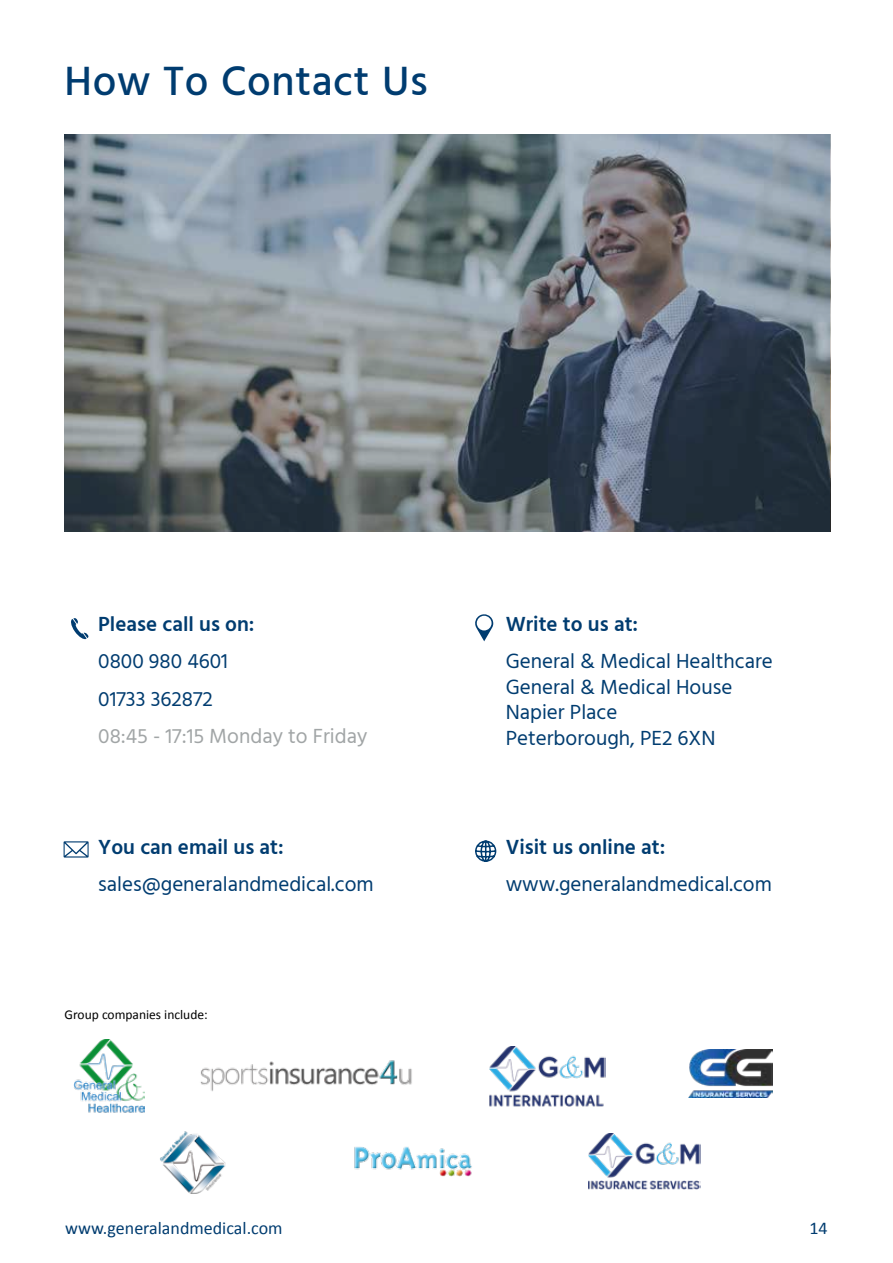
<style>
.page{position:relative;width:893px;height:1263px;background:#fff}
.page>*{position:absolute;margin:0;border:0;box-sizing:border-box;transform-origin:0 0}
.t1{font:500 42px "Hind Madurai";letter-spacing:.015em;color:#003c70}
.t2{font:21px/25.5px "Hind Madurai";color:#003c70}
.t3{font:600 21px "Hind Madurai";color:#003c70}
.t4{font:21px "Hind Madurai";color:#a1a5a6}
.t5{font:18px "Calibri";color:#003c70}
.t6{font:13.5px "Calibri";color:#000}
</style>
<div class="page">
<img style="left:354px;top:1147px;width:118px;height:30px">
<img style="left:200px;top:1060px;width:212px;height:32px">
<img style="left:160px;top:1131px;width:66px;height:63px">
<img style="left:489px;top:1046px;width:116px;height:61px">
<img style="left:74px;top:1040px;width:70px;height:73px">
<img style="left:588px;top:1134px;width:113px;height:56px">
<img style="left:689px;top:1049px;width:84px;height:48px">
<svg style="left:65px;top:134px;width:765px;height:398px;background:#6e7880"></svg>
<svg style="left:475px;top:614px;width:19px;height:27px"></svg>
<svg style="left:475px;top:840px;width:22px;height:22px"></svg>
<svg style="left:71px;top:618px;width:18px;height:22px"></svg>
<svg style="left:64px;top:841px;width:25px;height:16px"></svg>
<h1 class="t1" style="left:65px;top:56px;width:364px">How To Contact Us</h1>
<p class="t3" style="left:98px;top:611px;width:158px">Please call us on:</p>
<p class="t2" style="left:98px;top:644px;width:131px;line-height:37.5px">0800 980 4601<br>01733 362872</p>
<p class="t4" style="left:98px;top:724px;width:271px">08:45 - 17:15 Monday to Friday</p>
<p class="t3" style="left:98px;top:833px;width:187px">You can email us at:</p>
<p class="t2" style="left:98px;top:873px;width:277px">sales@generalandmedical.com</p>
<p class="t6" style="left:65px;top:1005px;width:145px">Group companies include:</p>
<p class="t3" style="left:506px;top:611px;width:134px">Write to us at:</p>
<p class="t2" style="left:506px;top:650px;width:269px">General &amp; Medical Healthcare<br>General &amp; Medical House<br>Napier Place<br>Peterborough, PE2 6XN</p>
<p class="t3" style="left:506px;top:833px;width:161px">Visit us online at:</p>
<p class="t2" style="left:506px;top:873px;width:268px">www.generalandmedical.com</p>
<p class="t5" style="left:65px;top:1216px;width:219px">www.generalandmedical.com</p>
<p class="t5" style="left:809px;top:1216px;width:20px">14</p>
</div>
